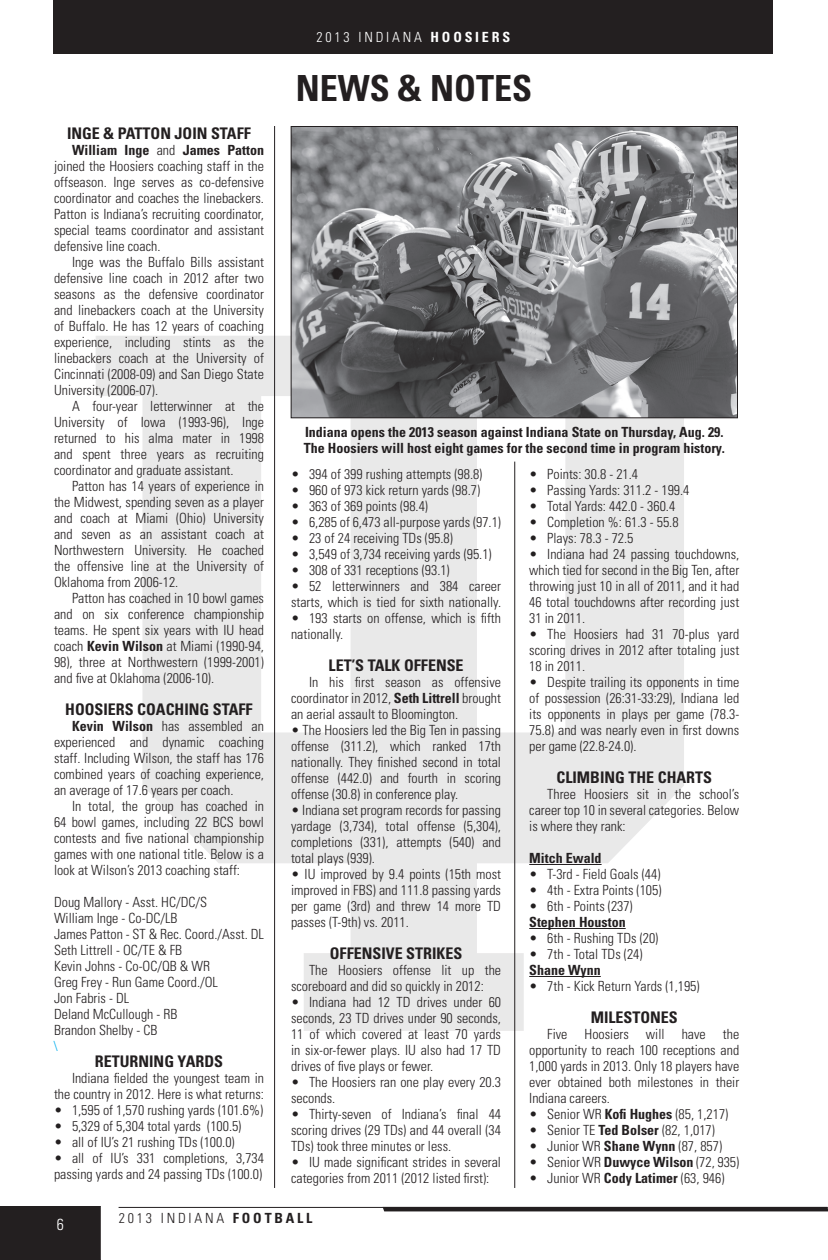
<style>
.page{position:relative;width:828px;height:1260px;background:#fff}
.page>*{position:absolute;margin:0;border:0;box-sizing:border-box;transform-origin:0 0}
.t1{font:700 condensed 36px "Univers";color:#231f20}
.t2{font:700 condensed 16px "Univers";color:#231f20}
.t3{font:300 condensed 16px "Univers";color:#fff}
.t4{font:300 condensed 14px/16px "Univers";color:#231f20;text-align:justify}
.t5{font:700 condensed 14px "Univers";color:#231f20}
.t6{font:300 condensed 14px "Univers";letter-spacing:.2em;color:#231f20}
.t7{font:300 condensed 14px "Univers";letter-spacing:.2em;color:#fff}
.t8{font:300 condensed 14px "Univers";color:#00aeef}
.s1{font-weight:700}
</style>
<div class="page">
<div style="left:0;top:1206px;width:100px;height:54px;background:#231f20"></div>
<hr style="left:119px;top:1207px;width:709px;height:1px;background:#231f20">
<hr style="left:383px;top:1207px;width:445px;height:4px;background:#231f20">
<svg style="left:96px;top:229px;width:635px;height:802px;fill:#e9e9e9"></svg>
<div style="left:53px;top:0;width:720px;height:54px;background:#231f20"></div>
<hr style="left:274px;top:126px;width:1px;height:1062px;background:#231f20">
<hr style="left:514px;top:462px;width:1px;height:726px;background:#231f20">
<img style="left:293px;top:128px;width:443px;height:288px">
<div style="left:291px;top:126px;width:447px;height:292px;border:1px solid #231f20"></div>
<hr style="left:529px;top:864px;width:73px;height:1px;background:#231f20">
<hr style="left:529px;top:928px;width:97px;height:1px;background:#231f20">
<hr style="left:529px;top:976px;width:72px;height:1px;background:#231f20">
<p class="t7" style="left:316px;top:28px;width:195px">2013 INDIANA <span class="s1">HOOSIERS</span></p>
<p class="t2" style="left:67px;top:123px;width:185px">INGE &amp; PATTON JOIN STAFF</p>
<p class="t4" style="left:54px;top:142px;width:212px;text-indent:18px"><span class="s1">William Inge</span> and <span class="s1">James Patton </span>joined the Hoosiers coaching staff in the offseason. Inge serves as co-defensive coordinator and coaches the linebackers.<br>Patton is Indiana’s recruiting coordinator, special teams coordinator and assistant defensive line coach.</p>
<p class="t4" style="left:54px;top:254px;width:212px;text-indent:18px">Inge was the Buffalo Bills assistant defensive line coach in 2012 after two seasons as the defensive coordinator and linebackers coach at the University of Buffalo. He has 12 years of coaching experience, including stints as the linebackers coach at the University of Cincinnati (2008-09) and San Diego State University (2006-07).</p>
<p class="t4" style="left:54px;top:398px;width:212px;text-indent:18px">A four-year letterwinner at the University of Iowa (1993-96), Inge returned to his alma mater in 1998 and spent three years as recruiting coordinator and graduate assistant.</p>
<p class="t4" style="left:54px;top:478px;width:212px;text-indent:18px">Patton has 14 years of experience in the Midwest, spending seven as a player and coach at Miami (Ohio) University and seven as an assistant coach at Northwestern University. He coached the offensive line at the University of Oklahoma from 2006-12.</p>
<p class="t4" style="left:54px;top:590px;width:212px;text-indent:18px">Patton has coached in 10 bowl games and on six conference championship teams. He spent six years with IU head coach <span class="s1">Kevin Wilson</span> at Miami (1990-94, 98), three at Northwestern (1999-2001) and five at Oklahoma (2006-10).</p>
<p class="t2" style="left:65px;top:699px;width:189px">HOOSIERS COACHING STAFF</p>
<p class="t4" style="left:54px;top:718px;width:212px;text-indent:18px"><span class="s1">Kevin Wilson</span> has assembled an experienced and dynamic coaching staff. Including Wilson, the staff has 176 combined years of coaching experience, an average of 17.6 years per coach.</p>
<p class="t4" style="left:54px;top:798px;width:212px;text-indent:18px">In total, the group has coached in 64 bowl games, including 22 BCS bowl contests and five national championship games with one national title. Below is a look at Wilson’s 2013 coaching staff:</p>
<p class="t4" style="left:54px;top:894px;width:155px">Doug Mallory - Asst. HC/DC/S</p>
<p class="t4" style="left:54px;top:910px;width:125px">William Inge - Co-DC/LB</p>
<p class="t4" style="left:54px;top:926px;width:212px">James Patton - ST &amp; Rec. Coord./Asst. DL</p>
<p class="t4" style="left:54px;top:942px;width:130px">Seth Littrell - OC/TE &amp; FB</p>
<p class="t4" style="left:54px;top:958px;width:158px">Kevin Johns - Co-OC/QB &amp; WR</p>
<p class="t4" style="left:54px;top:974px;width:166px">Greg Frey - Run Game Coord./OL</p>
<p class="t4" style="left:54px;top:990px;width:77px">Jon Fabris - DL</p>
<p class="t4" style="left:54px;top:1006px;width:125px">Deland McCullough - RB</p>
<p class="t4" style="left:54px;top:1022px;width:105px">Brandon Shelby - CB</p>
<p class="t8" style="left:54px;top:1037px;width:5px">\</p>
<p class="t2" style="left:95px;top:1051px;width:130px">RETURNING YARDS</p>
<p class="t4" style="left:54px;top:1070px;width:212px;text-align:right">Indiana fielded the youngest team in the country in 2012. Here is what returns:</p>
<p class="t4" style="left:54px;top:1102px;width:211px">• 1,595 of 1,570 rushing yards (101.6%)</p>
<p class="t4" style="left:54px;top:1118px;width:189px">• 5,329 of 5,304 total yards (100.5)</p>
<p class="t4" style="left:54px;top:1134px;width:182px">• all of IU’s 21 rushing TDs (100.0)</p>
<p class="t4" style="left:54px;top:1150px;width:211px">• all of IU’s 331 completions, 3,734 passing yards and 24 passing TDs (100.0)</p>
<p class="t1" style="left:296px;top:66px;width:238px">NEWS &amp; NOTES</p>
<p class="t5" style="left:305px;top:423px;width:420px">Indiana opens the 2013 season against Indiana State on Thursday, Aug. 29.</p>
<p class="t5" style="left:304px;top:439px;width:422px">The Hoosiers will host eight games for the second time in program history.</p>
<p class="t4" style="left:291px;top:466px;width:193px">• 394 of 399 rushing attempts (98.8)</p>
<p class="t4" style="left:291px;top:482px;width:191px">• 960 of 973 kick return yards (98.7)</p>
<p class="t4" style="left:291px;top:498px;width:138px">• 363 of 369 points (98.4)</p>
<p class="t4" style="left:291px;top:514px;width:211px">• 6,285 of 6,473 all-purpose yards (97.1)</p>
<p class="t4" style="left:291px;top:530px;width:163px">• 23 of 24 receiving TDs (95.8)</p>
<p class="t4" style="left:291px;top:546px;width:202px">• 3,549 of 3,734 receiving yards (95.1)</p>
<p class="t4" style="left:291px;top:562px;width:160px">• 308 of 331 receptions (93.1)</p>
<p class="t4" style="left:291px;top:578px;width:212px">• 52 letterwinners and 384 career starts, which is tied for sixth nationally.</p>
<p class="t4" style="left:291px;top:610px;width:211px">• 193 starts on offense, which is fifth nationally.</p>
<p class="t2" style="left:329px;top:656px;width:137px">LET’S TALK OFFENSE</p>
<p class="t4" style="left:291px;top:674px;width:212px;text-indent:18px">In his first season as offensive coordinator in 2012, <span class="s1">Seth Littrell</span> brought an aerial assault to Bloomington.</p>
<p class="t4" style="left:291px;top:722px;width:212px">• The Hoosiers led the Big Ten in passing offense (311.2), which ranked 17th nationally. They finished second in total offense (442.0) and fourth in scoring offense (30.8) in conference play.</p>
<p class="t4" style="left:291px;top:802px;width:212px">• Indiana set program records for passing yardage (3,734), total offense (5,304), completions (331), attempts (540) and total plays (939).</p>
<p class="t4" style="left:291px;top:866px;width:212px">• IU improved by 9.4 points (15th most improved in FBS) and 111.8 passing yards per game (3rd) and threw 14 more TD passes (T-9th) vs. 2011.</p>
<p class="t2" style="left:330px;top:944px;width:134px">OFFENSIVE STRIKES</p>
<p class="t4" style="left:291px;top:962px;width:212px;text-indent:18px">The Hoosiers offense lit up the scoreboard and did so quickly in 2012:</p>
<p class="t4" style="left:291px;top:994px;width:212px">• Indiana had 12 TD drives under 60 seconds, 23 TD drives under 90 seconds, 11 of which covered at least 70 yards in six-or-fewer plays. IU also had 17 TD drives of five plays or fewer.</p>
<p class="t4" style="left:291px;top:1074px;width:212px">• The Hoosiers ran one play every 20.3 seconds.</p>
<p class="t4" style="left:291px;top:1106px;width:212px">• Thirty-seven of Indiana’s final 44 scoring drives (29 TDs) and 44 overall (34<br>TDs) took three minutes or less.</p>
<p class="t4" style="left:291px;top:1154px;width:212px">• IU made significant strides in several categories from 2011 (2012 listed first):</p>
<p class="t4" style="left:529px;top:466px;width:110px">• Points: 30.8 - 21.4</p>
<p class="t4" style="left:529px;top:482px;width:162px">• Passing Yards: 311.2 - 199.4</p>
<p class="t4" style="left:529px;top:498px;width:147px">• Total Yards: 442.0 - 360.4</p>
<p class="t4" style="left:529px;top:514px;width:151px">• Completion %: 61.3 - 55.8</p>
<p class="t4" style="left:529px;top:530px;width:106px">• Plays: 78.3 - 72.5</p>
<p class="t4" style="left:529px;top:546px;width:212px">• Indiana had 24 passing touchdowns, which tied for second in the Big Ten, after throwing just 10 in all of 2011, and it had 46 total touchdowns after recording just 31 in 2011.</p>
<p class="t4" style="left:529px;top:626px;width:211px">• The Hoosiers had 31 70-plus yard scoring drives in 2012 after totaling just 18 in 2011.</p>
<p class="t4" style="left:529px;top:674px;width:212px">• Despite trailing its opponents in time of possession (26:31-33:29), Indiana led its opponents in plays per game (78.3- 75.8) and was nearly even in first downs per game (22.8-24.0).</p>
<p class="t2" style="left:556px;top:768px;width:157px">CLIMBING THE CHARTS</p>
<p class="t4" style="left:529px;top:786px;width:212px;text-indent:18px">Three Hoosiers sit in the school’s career top 10 in several categories. Below is where they rank:</p>
<p class="t5" style="left:529px;top:850px;width:74px">Mitch Ewald</p>
<p class="t4" style="left:529px;top:866px;width:133px">• T-3rd - Field Goals (44)</p>
<p class="t4" style="left:529px;top:882px;width:134px">• 4th - Extra Points (105)</p>
<p class="t4" style="left:529px;top:898px;width:105px">• 6th - Points (237)</p>
<p class="t5" style="left:529px;top:914px;width:98px">Stephen Houston</p>
<p class="t4" style="left:529px;top:930px;width:131px">• 6th - Rushing TDs (20)</p>
<p class="t4" style="left:529px;top:946px;width:115px">• 7th - Total TDs (24)</p>
<p class="t5" style="left:529px;top:962px;width:73px">Shane Wynn</p>
<p class="t4" style="left:529px;top:978px;width:172px">• 7th - Kick Return Yards (1,195)</p>
<p class="t2" style="left:591px;top:1008px;width:89px">MILESTONES</p>
<p class="t4" style="left:529px;top:1026px;width:212px;text-indent:18px">Five Hoosiers will have the opportunity to reach 100 receptions and 1,000 yards in 2013. Only 18 players have ever obtained both milestones in their Indiana careers.</p>
<p class="t4" style="left:529px;top:1106px;width:201px">• Senior WR <span class="s1">Kofi Hughes</span> (85, 1,217)</p>
<p class="t4" style="left:529px;top:1122px;width:187px">• Senior TE <span class="s1">Ted Bolser</span> (82, 1,017)</p>
<p class="t4" style="left:529px;top:1138px;width:194px">• Junior WR <span class="s1">Shane Wynn</span> (87, 857)</p>
<p class="t4" style="left:529px;top:1154px;width:211px">• Senior WR <span class="s1">Duwyce Wilson</span> (72, 935)</p>
<p class="t4" style="left:529px;top:1170px;width:197px">• Junior WR <span class="s1">Cody Latimer</span> (63, 946)</p>
<p class="t3" style="left:57px;top:1215px;width:9px">6</p>
<p class="t6" style="left:119px;top:1209px;width:195px">2013 INDIANA <span class="s1">FOOTBALL</span></p>
</div>
